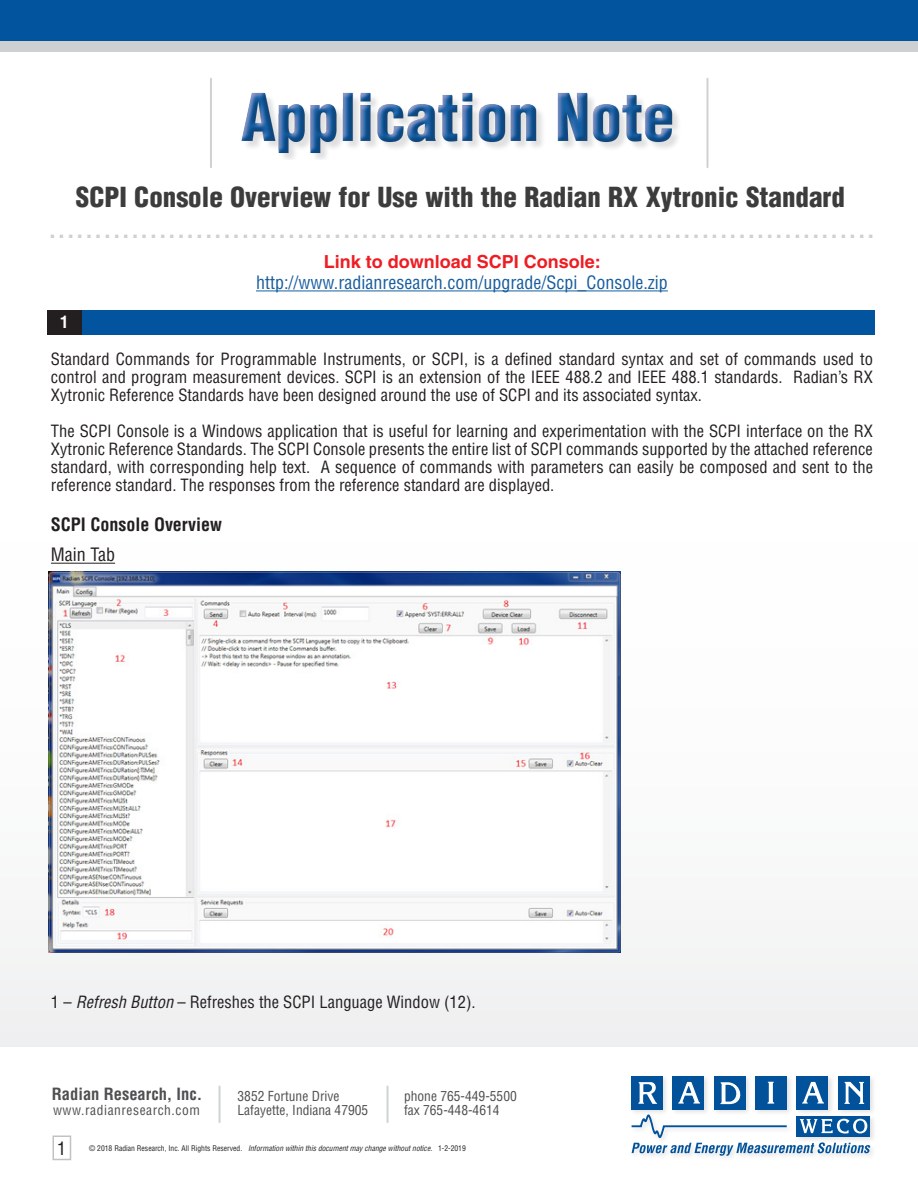
<style>
.page{position:relative;width:918px;height:1188px;background:#fff}
.page>*{position:absolute;margin:0;border:0;box-sizing:border-box;transform-origin:0 0}
.t1{font:31.5px "Helvetica";color:#cfd0d2}
.t2{font:900 condensed 27px "Helvetica";color:#3c3c3d}
.t3{font:condensed 18px "Helvetica";color:#175d9e}
.t4{font:700 18px "Helvetica";color:#ee1d23}
.t5{font:700 condensed 18px "Helvetica";color:#231f20}
.t6{font:condensed 18px "Helvetica";color:#231f20}
.t7{font:condensed 16.5px/18px "Helvetica";color:#231f20;text-align:justify}
.t8{font:700 condensed 16.5px "Helvetica";color:#4e4f50}
.t9{font:700 condensed 16.5px "Helvetica";color:#fff}
.t10{font:condensed 13.5px/14px "Helvetica";color:#4e4f50}
.t11{font:condensed 13.5px "Helvetica";letter-spacing:.04em;color:#4e4f50}
.t12{font:italic condensed 7.65px "Helvetica";color:#231f20}
.s1{font-style:italic}
.s2{font-style:normal}
</style>
<div class="page">
<div style="left:0;top:412px;width:918px;height:635px;background:linear-gradient(to right,#f9f9f9,#fafafb)"></div>
<div style="left:0;top:0;width:918px;height:42px;background:#01549d"></div>
<div style="left:0;top:41px;width:918px;height:10px;background:#cfd0d2"></div>
<hr style="left:219px;top:1087px;width:2px;height:35px;background:#cfd0d2">
<hr style="left:387px;top:1087px;width:2px;height:35px;background:#cfd0d2">
<div style="left:629px;top:1074px;width:248px;height:88px;background:#231f20;opacity:.14"></div>
<div style="left:755px;top:1076px;width:32px;height:33px;background:#01529a"></div>
<svg style="left:767px;top:1082px;width:7px;height:22px"></svg>
<div style="left:838px;top:1076px;width:32px;height:33px;background:#01529a"></div>
<svg style="left:844px;top:1082px;width:20px;height:22px"></svg>
<div style="left:796px;top:1076px;width:32px;height:33px;background:#01529a"></div>
<svg style="left:802px;top:1082px;width:22px;height:22px"></svg>
<div style="left:714px;top:1076px;width:32px;height:33px;background:#01529a"></div>
<svg style="left:720px;top:1082px;width:21px;height:22px"></svg>
<div style="left:673px;top:1076px;width:31px;height:33px;background:#01529a"></div>
<svg style="left:678px;top:1082px;width:22px;height:22px"></svg>
<div style="left:631px;top:1076px;width:32px;height:33px;background:#01529a"></div>
<svg style="left:638px;top:1082px;width:19px;height:22px"></svg>
<svg style="left:631px;top:1114px;width:239px;height:42px"></svg>
<hr style="left:706px;top:79px;width:2px;height:88px;background:#cfd0d2">
<img style="left:241px;top:92px;width:437px;height:67px">
<hr style="left:210px;top:79px;width:2px;height:88px;background:#cfd0d2">
<div style="left:52px;top:1136px;width:19px;height:24px;border:2px solid #c1c2c4"></div>
<hr style="left:256px;top:290px;width:412px;height:1px;background:#175d9e">
<hr style="left:51px;top:563px;width:64px;height:1px;background:#231f20">
<div style="left:48px;top:310px;width:827px;height:25px;background:#01549d"></div>
<div style="left:48px;top:310px;width:34px;height:25px;background:#231f20"></div>
<img style="left:49px;top:572px;width:571px;height:381px">
<h2 class="t2" style="left:76px;top:180px;width:771px">SCPI Console Overview for Use with the Radian RX Xytronic Standard</h2>
<h1 class="t1" style="left:48px;top:209px;width:829px">..........................................................................................</h1>
<p class="t9" style="left:60px;top:312px;width:10px">1</p>
<p class="t4" style="left:324px;top:250px;width:278px">Link to download SCPI Console:</p>
<p class="t3" style="left:256px;top:271px;width:413px">http://www.radianresearch.com/upgrade/Scpi_Console.zip</p>
<p class="t7" style="left:51px;top:350px;width:823px">Standard Commands for Programmable Instruments, or SCPI, is a defined standard syntax and set of commands used to control and program measurement devices. SCPI is an extension of the IEEE 488.2 and IEEE 488.1 standards. Radian’s RX Xytronic Reference Standards have been designed around the use of SCPI and its associated syntax.</p>
<p class="t7" style="left:51px;top:422px;width:824px">The SCPI Console is a Windows application that is useful for learning and experimentation with the SCPI interface on the RX Xytronic Reference Standards. The SCPI Console presents the entire list of SCPI commands supported by the attached reference standard, with corresponding help text. A sequence of commands with parameters can easily be composed and sent to the reference standard. The responses from the reference standard are displayed.</p>
<p class="t5" style="left:51px;top:513px;width:173px">SCPI Console Overview</p>
<p class="t6" style="left:51px;top:544px;width:66px">Main Tab</p>
<p class="t7" style="left:51px;top:993px;width:426px">1 – <span class="s1">Refresh Button</span> – Refreshes the SCPI Language Window (12).</p>
<p class="t8" style="left:52px;top:1084px;width:152px">Radian Research, Inc.</p>
<p class="t10" style="left:238px;top:1089px;width:132px">3852 Fortune Drive<br>Lafayette, Indiana 47905</p>
<p class="t10" style="left:404px;top:1089px;width:114px">phone 765-449-5500</p>
<p class="t11" style="left:53px;top:1102px;width:148px">www.radianresearch.com</p>
<p class="t10" style="left:404px;top:1103px;width:97px">fax 765-448-4614</p>
<p class="t6" style="left:57px;top:1137px;width:10px">1</p>
<p class="t12" style="left:89px;top:1143px;width:378px"><span class="s2">© 2018 Radian Research, Inc. All Rights Reserved.</span> Information within this document may change without notice. <span class="s2">1-2-2019</span></p>
</div>
